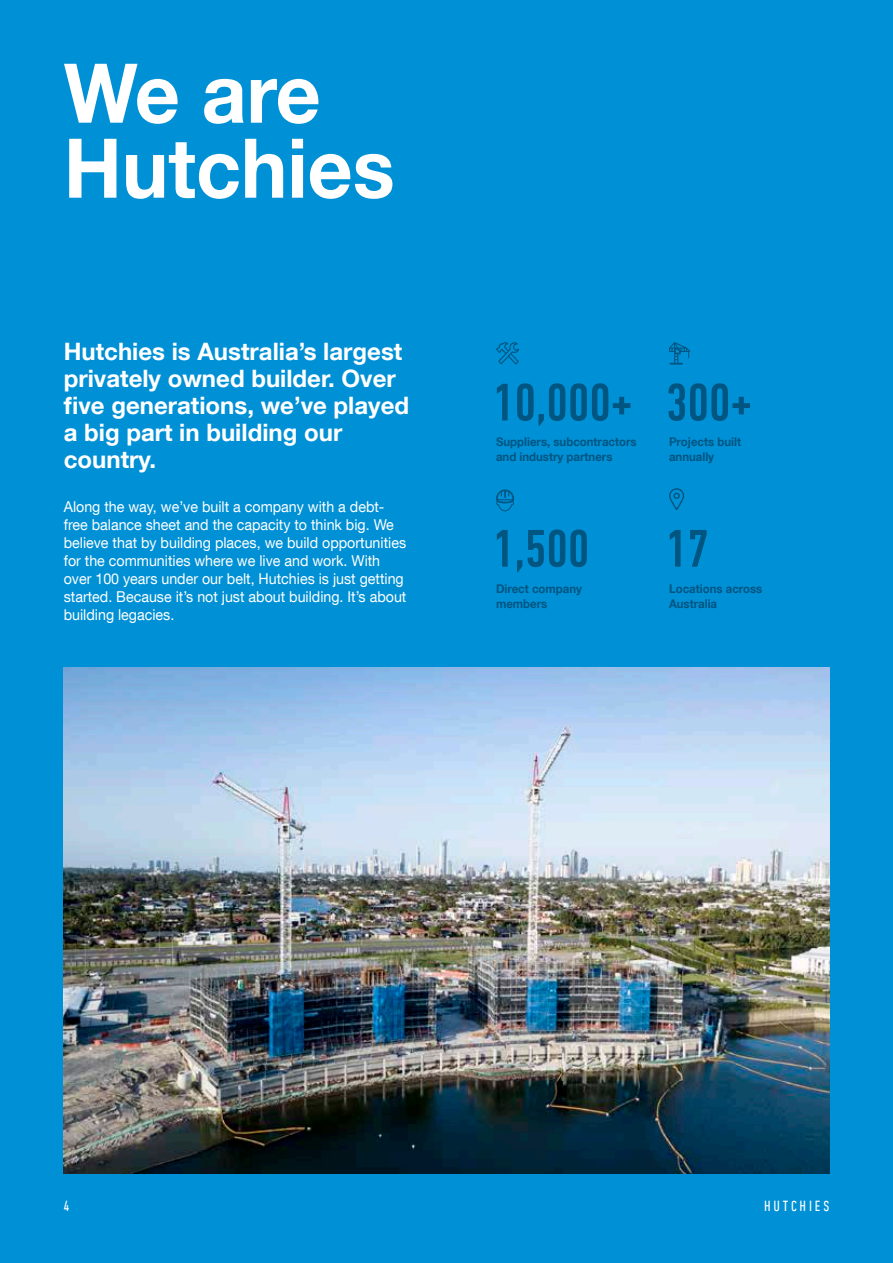
<style>
.page{position:relative;width:893px;height:1263px;background:#0090d5}
.page>*{position:absolute;margin:0;border:0;box-sizing:border-box;transform-origin:0 0}
.t1{font:700 82.5px/75px "Helvetica Neue LT Com";color:#fff;scale:.95 1}
.t2{font:500 condensed 54px "DIN Next LT Pro";color:#005581}
.t3{font:700 24px/27px "Helvetica Neue LT Com";color:#fff}
.t4{font:15px/18px "Helvetica Neue LT Com";color:#fff;scale:.95 1}
.t5{font:condensed 15px "DIN Next LT Pro";letter-spacing:.19em;color:#fff}
.t6{font:condensed 15px "DIN Next LT Pro";letter-spacing:.19em;color:#fff;scale:.95 1}
.t7{font:700 12px/15px "Helvetica Neue LT Com";color:#005581;scale:.95 1}
</style>
<div class="page">
<img style="left:64px;top:668px;width:765px;height:506px">
<svg style="left:496px;top:489px;width:18px;height:22px"></svg>
<svg style="left:669px;top:342px;width:21px;height:23px"></svg>
<svg style="left:496px;top:342px;width:23px;height:23px"></svg>
<svg style="left:669px;top:488px;width:15px;height:23px"></svg>
<h1 class="t1" style="left:64px;top:53px;width:350px">We are<br>Hutchies</h1>
<h3 class="t3" style="left:64px;top:338px;width:347px">Hutchies is Australia’s largest privately owned builder. Over five generations, we’ve played a big part in building our country.</h3>
<p class="t4" style="left:64px;top:497px;width:362px">Along the way, we’ve built a company with a debt&shy;free balance sheet and the capacity to think big. We believe that by building places, we build opportunities for the communities where we live and work. With over 100 years under our belt, Hutchies is just getting started. Because it’s not just about building. It’s about building legacies.</p>
<h2 class="t2" style="left:493px;top:372px;width:141px">10,000+</h2>
<h2 class="t2" style="left:666px;top:372px;width:87px">300+</h2>
<p class="t7" style="left:496px;top:434px;width:149px">Suppliers, subcontractors and industry partners</p>
<p class="t7" style="left:669px;top:434px;width:77px">Projects built annually</p>
<h2 class="t2" style="left:493px;top:518px;width:98px">1,500</h2>
<h2 class="t2" style="left:666px;top:518px;width:44px">17</h2>
<p class="t7" style="left:496px;top:580px;width:92px">Direct company members</p>
<p class="t7" style="left:669px;top:580px;width:100px">Locations across<br>Australia</p>
<p class="t6" style="left:64px;top:1198px;width:7px">4</p>
<p class="t5" style="left:764px;top:1198px;width:67px">HUTCHIES</p>
</div>
